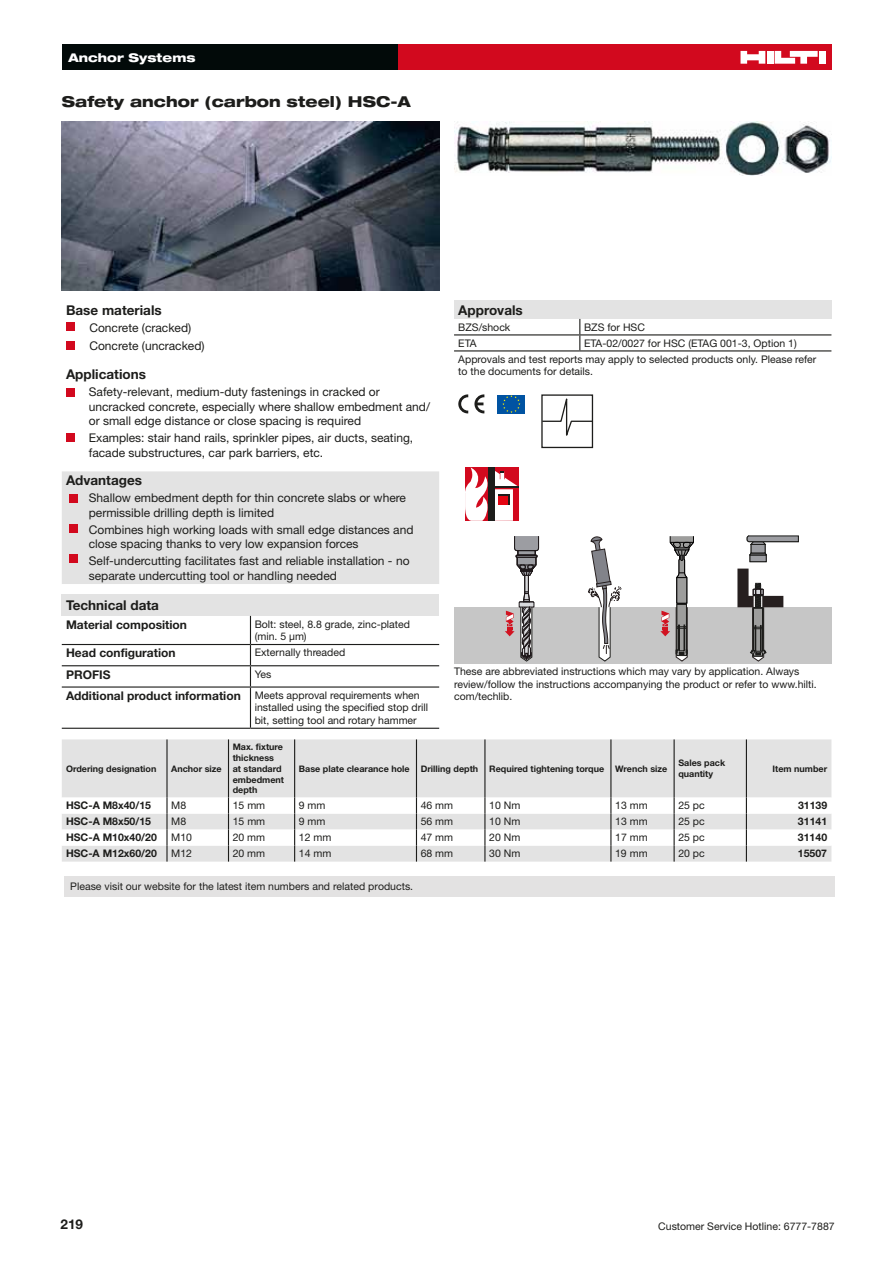
<style>
.page{position:relative;width:893px;height:1263px;background:#fff}
.page>*{position:absolute;margin:0;border:0;box-sizing:border-box;transform-origin:0 0}
.t1{font:800 expanded 15px "Helvetica Neue";color:#1d1d1b}
.t2{font:700 13.5px "Helvetica Neue";color:#1d1d1b}
.t3{font:12px/14.4px "Helvetica Neue";color:#1d1d1b}
.t4{font:700 12px "Helvetica Neue";color:#1d1d1b}
.t5{font:800 expanded 12px "Helvetica Neue";color:#fff}
.t6{font:10.5px/12.6px "Helvetica Neue";color:#1d1d1b}
.t7{font:700 10.5px "Helvetica Neue";color:#1d1d1b}
.t8{font:10.5px "Helvetica Neue";color:#1e1e1c}
.t9{font:700 9px/10.8px "Helvetica Neue";color:#1d1d1b}
.s1{font-weight:700;font-size:12px}
</style>
<div class="page">
<div style="left:66px;top:322px;width:8px;height:9px;background:#d2091e"></div>
<div style="left:66px;top:341px;width:8px;height:9px;background:#d2091e"></div>
<div style="left:66px;top:388px;width:8px;height:9px;background:#d2091e"></div>
<div style="left:66px;top:433px;width:8px;height:9px;background:#d2091e"></div>
<div style="left:62px;top:739px;width:769px;height:58px;background:#e3e3e3"></div>
<hr style="left:166px;top:739px;width:2px;height:58px;background:#1d1d1b">
<hr style="left:228px;top:739px;width:1px;height:58px;background:#1d1d1b">
<hr style="left:294px;top:739px;width:1px;height:58px;background:#1d1d1b">
<hr style="left:416px;top:739px;width:1px;height:58px;background:#1d1d1b">
<hr style="left:484px;top:739px;width:1px;height:58px;background:#1d1d1b">
<hr style="left:610px;top:739px;width:1px;height:58px;background:#1d1d1b">
<hr style="left:674px;top:739px;width:1px;height:58px;background:#1d1d1b">
<hr style="left:746px;top:739px;width:1px;height:58px;background:#1d1d1b">
<svg style="left:62px;top:797px;width:769px;height:64px"></svg>
<img style="left:454px;top:121px;width:377px;height:55px">
<img style="left:62px;top:121px;width:377px;height:169px">
<div style="left:62px;top:471px;width:377px;height:113px;background:#e3e3e3"></div>
<div style="left:62px;top:595px;width:377px;height:21px;background:#e3e3e3"></div>
<hr style="left:62px;top:644px;width:188px;height:1px;background:#1d1d1b">
<hr style="left:250px;top:644px;width:189px;height:1px;background:#1d1d1b">
<hr style="left:62px;top:665px;width:188px;height:1px;background:#1d1d1b">
<hr style="left:250px;top:665px;width:189px;height:1px;background:#1d1d1b">
<svg style="left:250px;top:616px;width:1px;height:70px"></svg>
<hr style="left:62px;top:686px;width:188px;height:2px;background:#1d1d1b">
<hr style="left:62px;top:728px;width:188px;height:1px;background:#1d1d1b">
<hr style="left:250px;top:686px;width:189px;height:2px;background:#1d1d1b">
<hr style="left:250px;top:688px;width:1px;height:40px;background:#1d1d1b">
<hr style="left:250px;top:728px;width:189px;height:1px;background:#1d1d1b">
<div style="left:454px;top:607px;width:377px;height:57px;background:#c6c6c6"></div>
<div style="left:762px;top:596px;width:21px;height:11px;background:#261f1f"></div>
<div style="left:750px;top:555px;width:16px;height:7px;background:#9c9da2;border:1px solid #1d1d1b"></div>
<svg style="left:749px;top:552px;width:18px;height:3px"></svg>
<div style="left:751px;top:544px;width:14px;height:9px;background:#9c9da2;border:1px solid #1d1d1b"></div>
<svg style="left:747px;top:536px;width:52px;height:9px"></svg>
<svg style="left:588px;top:536px;width:34px;height:125px"></svg>
<svg style="left:737px;top:569px;width:29px;height:92px"></svg>
<svg style="left:660px;top:536px;width:34px;height:125px"></svg>
<svg style="left:505px;top:536px;width:34px;height:125px"></svg>
<div style="left:454px;top:301px;width:377px;height:18px;background:#e3e3e3"></div>
<hr style="left:454px;top:334px;width:126px;height:1px;background:#1d1d1b">
<hr style="left:580px;top:334px;width:251px;height:1px;background:#1d1d1b">
<svg style="left:579px;top:319px;width:1px;height:31px"></svg>
<hr style="left:454px;top:350px;width:126px;height:1px;background:#1d1d1b">
<hr style="left:580px;top:350px;width:251px;height:1px;background:#1d1d1b">
<div style="left:497px;top:395px;width:28px;height:18px;background:#0053a2"></div>
<svg style="left:502px;top:395px;width:18px;height:18px"></svg>
<svg style="left:474px;top:394px;width:10px;height:19px"></svg>
<svg style="left:458px;top:394px;width:10px;height:19px"></svg>
<div style="left:541px;top:394px;width:52px;height:54px;border:1px solid #1d1d1b"></div>
<svg style="left:541px;top:394px;width:52px;height:42px"></svg>
<svg style="left:465px;top:467px;width:54px;height:54px"></svg>
<div style="left:69px;top:494px;width:8px;height:9px;background:#d2091e"></div>
<div style="left:69px;top:524px;width:8px;height:9px;background:#d2091e"></div>
<div style="left:69px;top:554px;width:8px;height:9px;background:#d2091e"></div>
<div style="left:62px;top:45px;width:770px;height:25px;background:#d2091e"></div>
<div style="left:62px;top:45px;width:336px;height:25px;background:#020a09"></div>
<div style="left:767px;top:51px;width:6px;height:13px;background:#fff"></div>
<div style="left:819px;top:51px;width:7px;height:13px;background:#fff"></div>
<svg style="left:740px;top:51px;width:25px;height:13px"></svg>
<svg style="left:775px;top:51px;width:43px;height:13px"></svg>
<div style="left:64px;top:876px;width:770px;height:20px;background:#e3e2e2"></div>
<p class="t5" style="left:69px;top:50px;width:128px">Anchor Systems</p>
<h1 class="t1" style="left:62px;top:92px;width:350px">Safety anchor (carbon steel) HSC-A</h1>
<p class="t2" style="left:66px;top:301px;width:97px">Base materials</p>
<p class="t3" style="left:89px;top:318px;width:117px;line-height:18.6px">Concrete (cracked)<br>Concrete (uncracked)</p>
<p class="t2" style="left:66px;top:366px;width:81px">Applications</p>
<p class="t3" style="left:89px;top:385px;width:343px">Safety-relevant, medium-duty fastenings in cracked or uncracked concrete, especially where shallow embedment and/ or small edge distance or close spacing is required</p>
<p class="t3" style="left:89px;top:430px;width:326px">Examples: stair hand rails, sprinkler pipes, air ducts, seating, facade substructures, car park barriers, etc.</p>
<p class="t2" style="left:66px;top:472px;width:78px">Advantages</p>
<p class="t3" style="left:89px;top:491px;width:319px">Shallow embedment depth for thin concrete slabs or where permissible drilling depth is limited</p>
<p class="t3" style="left:89px;top:522px;width:326px">Combines high working loads with small edge distances and close spacing thanks to very low expansion forces</p>
<p class="t3" style="left:89px;top:554px;width:322px">Self-undercutting facilitates fast and reliable installation - no separate undercutting tool or handling needed</p>
<p class="t2" style="left:66px;top:597px;width:94px">Technical data</p>
<p class="t4" style="left:66px;top:617px;width:123px">Material composition</p>
<p class="t6" style="left:255px;top:617px;width:157px">Bolt: steel, 8.8 grade, zinc-plated (min. 5 µm)</p>
<p class="t4" style="left:66px;top:646px;width:111px">Head configuration</p>
<p class="t6" style="left:255px;top:646px;width:92px">Externally threaded</p>
<p class="t4" style="left:66px;top:667px;width:46px">PROFIS</p>
<p class="t6" style="left:66px;top:663px;width:355px;line-height:21.3px;text-indent:189px">Yes<br><span class="s1">Additional product information</span> Meets approval requirements when</p>
<p class="t6" style="left:255px;top:701px;width:175px">installed using the specified stop drill bit, setting tool and rotary hammer</p>
<p class="t2" style="left:458px;top:301px;width:66px">Approvals</p>
<p class="t6" style="left:458px;top:320px;width:54px">BZS/shock</p>
<p class="t6" style="left:584px;top:320px;width:62px">BZS for HSC</p>
<p class="t6" style="left:458px;top:336px;width:20px">ETA</p>
<p class="t6" style="left:458px;top:335px;width:360px;line-height:16px;text-indent:126px">ETA-02/0027 for HSC (ETAG 001-3, Option 1)<br>Approvals and test reports may apply to selected products only. Please refer</p>
<p class="t6" style="left:458px;top:365px;width:136px">to the documents for details.</p>
<p class="t6" style="left:454px;top:665px;width:364px">These are abbreviated instructions which may vary by application. Always review/follow the instructions accompanying the product or refer to www.hilti. com/techlib.</p>
<p class="t9" style="left:66px;top:763px;width:92px">Ordering designation</p>
<p class="t9" style="left:171px;top:763px;width:52px">Anchor size</p>
<p class="t9" style="left:233px;top:741px;width:53px">Max. fixture thickness at standard embedment depth</p>
<p class="t9" style="left:299px;top:763px;width:370px">Base plate clearance hole Drilling depth Required tightening torque Wrench size</p>
<p class="t9" style="left:678px;top:757px;width:48px">Sales pack quantity</p>
<p class="t9" style="left:773px;top:763px;width:56px">Item number</p>
<p class="t7" style="left:66px;top:799px;width:87px">HSC-A M8x40/15</p>
<p class="t6" style="left:171px;top:799px;width:16px">M8</p>
<p class="t6" style="left:233px;top:799px;width:34px">15 mm</p>
<p class="t6" style="left:299px;top:799px;width:28px">9 mm</p>
<p class="t6" style="left:421px;top:799px;width:34px">46 mm</p>
<p class="t6" style="left:489px;top:799px;width:33px">10 Nm</p>
<p class="t6" style="left:615px;top:799px;width:34px">13 mm</p>
<p class="t6" style="left:678px;top:799px;width:28px">25 pc</p>
<p class="t7" style="left:798px;top:799px;width:31px">31139</p>
<p class="t7" style="left:66px;top:815px;width:87px">HSC-A M8x50/15</p>
<p class="t6" style="left:171px;top:815px;width:16px">M8</p>
<p class="t6" style="left:233px;top:815px;width:34px">15 mm</p>
<p class="t6" style="left:299px;top:815px;width:28px">9 mm</p>
<p class="t6" style="left:421px;top:815px;width:34px">56 mm</p>
<p class="t6" style="left:489px;top:815px;width:33px">10 Nm</p>
<p class="t6" style="left:615px;top:815px;width:34px">13 mm</p>
<p class="t6" style="left:678px;top:815px;width:28px">25 pc</p>
<p class="t7" style="left:798px;top:815px;width:31px">31141</p>
<p class="t7" style="left:66px;top:831px;width:92px">HSC-A M10x40/20</p>
<p class="t6" style="left:171px;top:831px;width:22px">M10</p>
<p class="t6" style="left:233px;top:831px;width:34px">20 mm</p>
<p class="t6" style="left:299px;top:831px;width:34px">12 mm</p>
<p class="t6" style="left:421px;top:831px;width:34px">47 mm</p>
<p class="t6" style="left:489px;top:831px;width:33px">20 Nm</p>
<p class="t6" style="left:615px;top:831px;width:34px">17 mm</p>
<p class="t6" style="left:678px;top:831px;width:28px">25 pc</p>
<p class="t7" style="left:798px;top:831px;width:31px">31140</p>
<p class="t7" style="left:66px;top:847px;width:92px">HSC-A M12x60/20</p>
<p class="t6" style="left:171px;top:847px;width:22px">M12</p>
<p class="t6" style="left:233px;top:847px;width:34px">20 mm</p>
<p class="t6" style="left:299px;top:847px;width:34px">14 mm</p>
<p class="t6" style="left:421px;top:847px;width:34px">68 mm</p>
<p class="t6" style="left:489px;top:847px;width:33px">30 Nm</p>
<p class="t6" style="left:615px;top:847px;width:34px">19 mm</p>
<p class="t6" style="left:678px;top:847px;width:28px">20 pc</p>
<p class="t7" style="left:798px;top:847px;width:31px">15507</p>
<p class="t8" style="left:70px;top:880px;width:344px">Please visit our website for the latest item numbers and related products.</p>
<p class="t2" style="left:61px;top:1216px;width:24px">219</p>
<p class="t6" style="left:658px;top:1220px;width:178px">Customer Service Hotline: 6777-7887</p>
</div>
